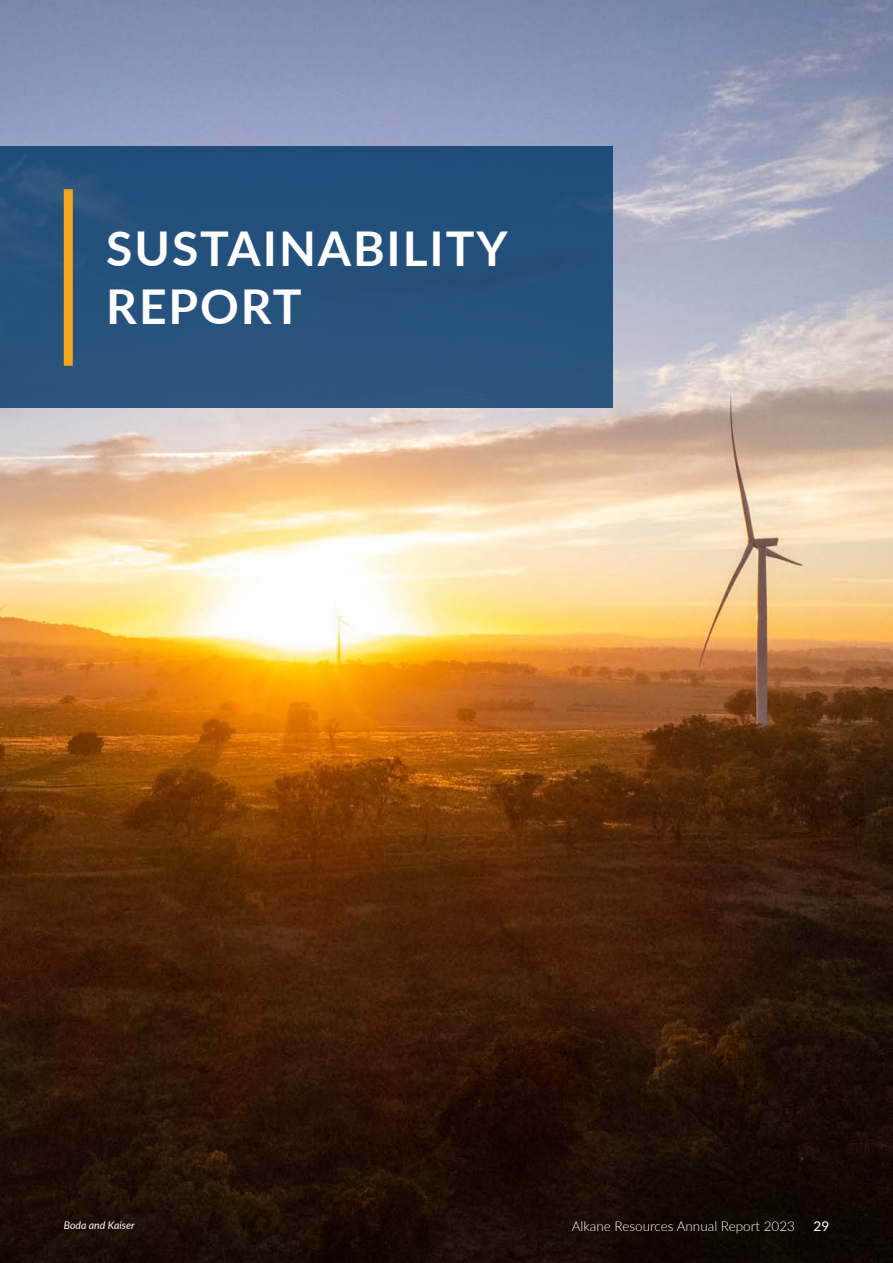
<style>
.page{position:relative;width:893px;height:1263px;background:#fff}
.page>*{position:absolute;margin:0;border:0;box-sizing:border-box;transform-origin:0 0}
._22_Cover_Divider_head_1{font:700 48px "Lato";letter-spacing:.04em;color:#fff}
._23_footer_text_R_grey{font:300 13.5px "Lato";color:#fff}
._23_footer_text_R_navy{font:13.5px "Lato";color:#fff}
._23_Footnote___Image_captions{font:italic 10.5px "Lato";color:#fff}
</style>
<div class="page">
<img style="left:0;top:0;width:893px;height:1263px">
<div style="left:0;top:147px;width:612px;height:261px;background:#25517c"></div>
<div style="left:64px;top:189px;width:9px;height:177px;background:#f5a81d"></div>
<p class="_22_Cover_Divider_head_1" style="left:106px;top:214px;width:403px">SUSTAINABILITY</p>
<p class="_22_Cover_Divider_head_1" style="left:106px;top:271px;width:197px">REPORT</p>
<p class="_23_Footnote___Image_captions" style="left:64px;top:1217px;width:72px">Boda and Kaiser</p>
<p class="_23_footer_text_R_grey" style="left:572px;top:1217px;width:225px">Alkane Resources Annual Report 2023</p>
<p class="_23_footer_text_R_navy" style="left:813px;top:1217px;width:17px">29</p>
</div>
